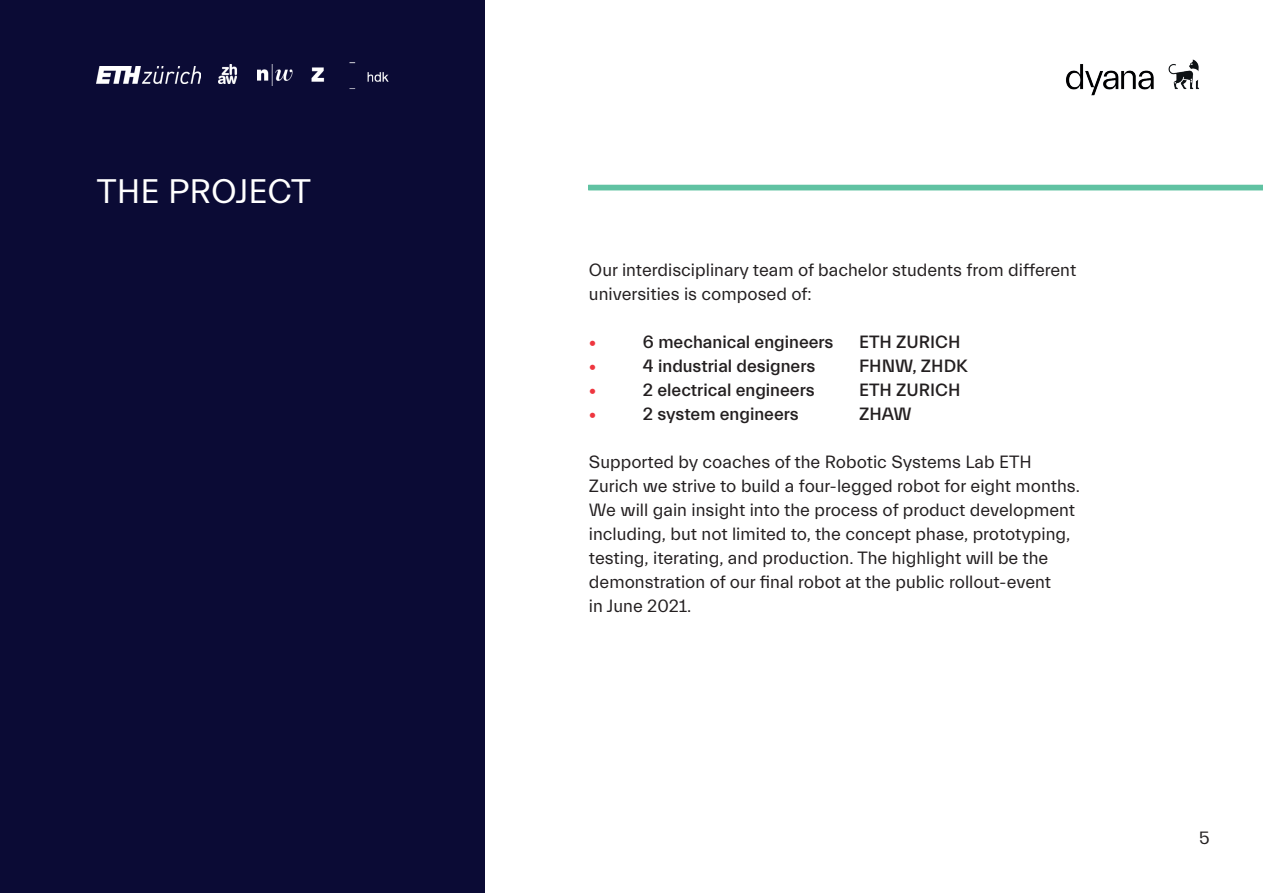
<style>
.page{position:relative;width:1263px;height:893px;background:#fff}
.page>*{position:absolute;margin:0;border:0;box-sizing:border-box;transform-origin:0 0}
.t1{font:34.5px "Everett";letter-spacing:-.005em;color:#fff}
.t2{font:18px/24px "Everett";color:#231f20}
.t3{font:500 18px "Everett";color:#231f20}
.t4{font:500 18px "Everett";color:#ee363f}
</style>
<div class="page">
<div style="left:0;top:0;width:485px;height:893px;background:#0b0b35"></div>
<div style="left:588px;top:185px;width:675px;height:5px;border:2px solid #60c2a2"></div>
<img style="left:1066px;top:59px;width:133px;height:37px">
<img style="left:97px;top:66px;width:103px;height:18px">
<img style="left:257px;top:65px;width:36px;height:20px">
<img style="left:311px;top:63px;width:78px;height:26px">
<img style="left:219px;top:64px;width:18px;height:20px">
<h1 class="t1" style="left:97px;top:173px;width:216px">THE PROJECT</h1>
<p class="t2" style="left:589px;top:259px;width:489px">Our interdisciplinary team of bachelor students from different universities is composed of:</p>
<p class="t4" style="left:589px;top:332px;width:9px">•</p>
<p class="t3" style="left:643px;top:332px;width:192px">6 mechanical engineers</p>
<p class="t3" style="left:859px;top:332px;width:103px">ETH ZURICH</p>
<p class="t4" style="left:589px;top:356px;width:9px">•</p>
<p class="t3" style="left:643px;top:356px;width:174px">4 industrial designers</p>
<p class="t3" style="left:859px;top:356px;width:110px">FHNW, ZHDK</p>
<p class="t4" style="left:589px;top:380px;width:9px">•</p>
<p class="t3" style="left:643px;top:380px;width:173px">2 electrical engineers</p>
<p class="t3" style="left:859px;top:380px;width:103px">ETH ZURICH</p>
<p class="t4" style="left:589px;top:404px;width:9px">•</p>
<p class="t3" style="left:643px;top:404px;width:157px">2 system engineers</p>
<p class="t3" style="left:859px;top:404px;width:54px">ZHAW</p>
<p class="t2" style="left:589px;top:451px;width:492px">Supported by coaches of the Robotic Systems Lab ETH Zurich we strive to build a four-legged robot for eight months.<br>We will gain insight into the process of product development including, but not limited to, the concept phase, prototyping, testing, iterating, and production. The highlight will be the demonstration of our final robot at the public rollout-event<br>in June 2021.</p>
<p class="t2" style="left:1199px;top:826px;width:12px">5</p>
</div>
